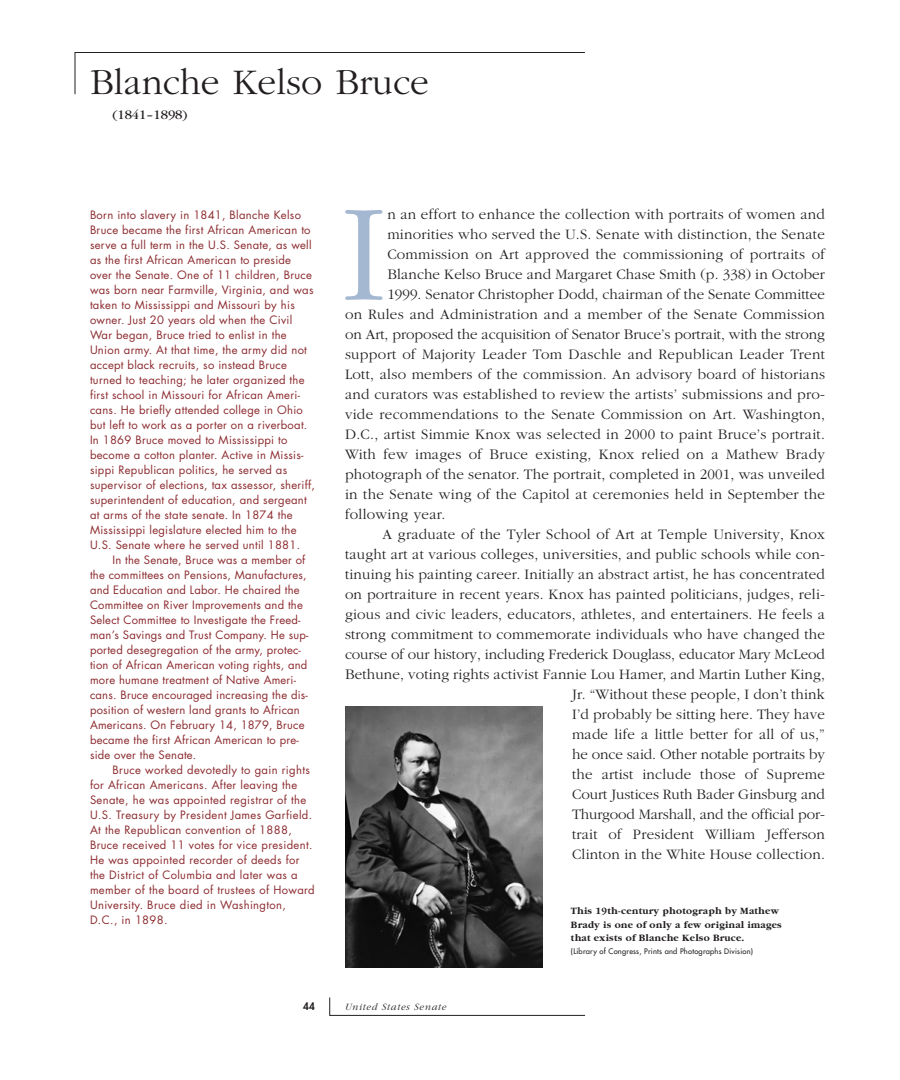
<style>
.page{position:relative;width:900px;height:1080px;background:#fff}
.page>*{position:absolute;margin:0;border:0;box-sizing:border-box;transform-origin:0 0}
.t1{font:300 143.5px "Garamond";color:#a5b8d1}
.t2{font:300 37.5px "Garamond";color:#231f20}
.t3{font:300 15px "Garamond";letter-spacing:.015em;color:#231f20}
.t4{font:300 15px "Garamond";letter-spacing:-.005em;color:#231f20}
.t5{font:13.75px "Garamond";color:#231f20}
.t6{font:11.25px/15px "Futura";letter-spacing:.025em;color:#8b2a2e}
.t7{font:700 10px "Garamond";letter-spacing:.03em;color:#231f20}
.t8{font:italic 300 10px "Garamond";letter-spacing:.08em;color:#231f20}
.t9{font:800 10px "Futura";color:#231f20}
.t10{font:7.5px "Futura";letter-spacing:.03em;color:#231f20}
</style>
<div class="page">
<svg style="left:75px;top:52px;width:510px;height:43px"></svg>
<img style="left:345px;top:706px;width:197px;height:262px">
<svg style="left:329px;top:997px;width:256px;height:19px"></svg>
<h1 class="t2" style="left:90px;top:67px;width:341px">Blanche Kelso Bruce</h1>
<p class="t5" style="left:112px;top:110px;width:76px">(1841–1898)</p>
<p class="t6" style="left:90px;top:209px;width:213px">Born into slavery in 1841, Blanche Kelso</p>
<p class="t1" style="left:341px;top:198px;width:47px">I</p>
<p class="t3" style="left:387px;top:209px;width:439px">n an effort to enhance the collection with portraits of women and</p>
<p class="t6" style="left:90px;top:224px;width:222px">Bruce became the first African American to</p>
<p class="t3" style="left:387px;top:229px;width:439px">minorities who served the U.S. Senate with distinction, the Senate</p>
<p class="t6" style="left:90px;top:239px;width:223px">serve a full term in the U.S. Senate, as well as the first African American to preside</p>
<p class="t3" style="left:387px;top:249px;width:439px">Commission on Art approved the commissioning of portraits of</p>
<p class="t6" style="left:90px;top:269px;width:223px">over the Senate. One of 11 children, Bruce</p>
<p class="t3" style="left:387px;top:269px;width:439px">Blanche Kelso Bruce and Margaret Chase Smith (p. 338) in October</p>
<p class="t6" style="left:90px;top:284px;width:225px">was born near Farmville, Virginia, and was</p>
<p class="t3" style="left:387px;top:289px;width:439px">1999. Senator Christopher Dodd, chairman of the Senate Committee</p>
<p class="t6" style="left:90px;top:299px;width:206px">taken to Mississippi and Missouri by his owner. Just 20 years old when the Civil</p>
<p class="t3" style="left:345px;top:309px;width:481px">on Rules and Administration and a member of the Senate Commission</p>
<p class="t6" style="left:90px;top:329px;width:198px">War began, Bruce tried to enlist in the</p>
<p class="t3" style="left:345px;top:329px;width:481px">on Art, proposed the acquisition of Senator Bruce’s portrait, with the strong</p>
<p class="t6" style="left:90px;top:344px;width:218px">Union army. At that time, the army did not</p>
<p class="t3" style="left:345px;top:349px;width:482px">support of Majority Leader Tom Daschle and Republican Leader Trent</p>
<p class="t6" style="left:90px;top:359px;width:216px">accept black recruits, so instead Bruce turned to teaching; he later organized the</p>
<p class="t3" style="left:345px;top:369px;width:482px">Lott, also members of the commission. An advisory board of historians</p>
<p class="t6" style="left:90px;top:389px;width:212px">first school in Missouri for African Ameri-</p>
<p class="t3" style="left:345px;top:389px;width:481px">and curators was established to review the artists’ submissions and pro-</p>
<p class="t6" style="left:90px;top:404px;width:214px">cans. He briefly attended college in Ohio</p>
<p class="t3" style="left:345px;top:409px;width:482px">vide recommendations to the Senate Commission on Art. Washington,</p>
<p class="t6" style="left:90px;top:419px;width:219px">but left to work as a porter on a riverboat.</p>
<p class="t3" style="left:345px;top:429px;width:482px">D.C., artist Simmie Knox was selected in 2000 to paint Bruce’s portrait.</p>
<p class="t6" style="left:90px;top:434px;width:215px">In 1869 Bruce moved to Mississippi to become a cotton planter. Active in Missis-</p>
<p class="t3" style="left:345px;top:449px;width:481px">With few images of Bruce existing, Knox relied on a Mathew Brady</p>
<p class="t6" style="left:90px;top:464px;width:199px">sippi Republican politics, he served as</p>
<p class="t3" style="left:345px;top:469px;width:482px">photograph of the senator. The portrait, completed in 2001, was unveiled</p>
<p class="t6" style="left:90px;top:479px;width:226px">supervisor of elections, tax assessor, sheriff,</p>
<p class="t3" style="left:345px;top:489px;width:481px">in the Senate wing of the Capitol at ceremonies held in September the</p>
<p class="t6" style="left:90px;top:494px;width:218px">superintendent of education, and sergeant at arms of the state senate. In 1874 the</p>
<p class="t3" style="left:345px;top:509px;width:102px">following year.</p>
<p class="t6" style="left:90px;top:524px;width:208px">Mississippi legislature elected him to the</p>
<p class="t3" style="left:383px;top:529px;width:444px">A graduate of the Tyler School of Art at Temple University, Knox</p>
<p class="t6" style="left:90px;top:539px;width:212px">U.S. Senate where he served until 1881.</p>
<p class="t6" style="left:112px;top:554px;width:194px">In the Senate, Bruce was a member of</p>
<p class="t3" style="left:345px;top:549px;width:482px">taught art at various colleges, universities, and public schools while con-</p>
<p class="t6" style="left:90px;top:569px;width:218px">the committees on Pensions, Manufactures,</p>
<p class="t3" style="left:345px;top:569px;width:481px">tinuing his painting career. Initially an abstract artist, he has concentrated</p>
<p class="t6" style="left:90px;top:584px;width:211px">and Education and Labor. He chaired the</p>
<p class="t3" style="left:345px;top:589px;width:482px">on portraiture in recent years. Knox has painted politicians, judges, reli-</p>
<p class="t6" style="left:90px;top:599px;width:214px">Committee on River Improvements and the</p>
<p class="t6" style="left:90px;top:614px;width:212px">Select Committee to Investigate the Freed-</p>
<p class="t3" style="left:345px;top:609px;width:482px">gious and civic leaders, educators, athletes, and entertainers. He feels a</p>
<p class="t6" style="left:90px;top:629px;width:220px">man’s Savings and Trust Company. He sup-</p>
<p class="t3" style="left:345px;top:629px;width:482px">strong commitment to commemorate individuals who have changed the</p>
<p class="t6" style="left:90px;top:644px;width:212px">ported desegregation of the army, protec-</p>
<p class="t3" style="left:345px;top:649px;width:481px">course of our history, including Frederick Douglass, educator Mary McLeod</p>
<p class="t6" style="left:90px;top:659px;width:219px">tion of African American voting rights, and</p>
<p class="t3" style="left:345px;top:669px;width:482px">Bethune, voting rights activist Fannie Lou Hamer, and Martin Luther King,</p>
<p class="t6" style="left:90px;top:674px;width:208px">more humane treatment of Native Ameri-</p>
<p class="t6" style="left:90px;top:689px;width:219px">cans. Bruce encouraged increasing the dis-</p>
<p class="t3" style="left:572px;top:689px;width:254px">Jr. “Without these people, I don’t think</p>
<p class="t6" style="left:90px;top:704px;width:211px">position of western land grants to African</p>
<p class="t3" style="left:572px;top:709px;width:254px">I’d probably be sitting here. They have</p>
<p class="t6" style="left:90px;top:719px;width:216px">Americans. On February 14, 1879, Bruce</p>
<p class="t3" style="left:572px;top:729px;width:254px">made life a little better for all of us,”</p>
<p class="t6" style="left:90px;top:734px;width:210px">became the first African American to pre-</p>
<p class="t6" style="left:90px;top:749px;width:108px">side over the Senate.</p>
<p class="t3" style="left:572px;top:749px;width:254px">he once said. Other notable portraits by</p>
<p class="t6" style="left:112px;top:764px;width:199px">Bruce worked devotedly to gain rights</p>
<p class="t3" style="left:572px;top:769px;width:254px">the artist include those of Supreme</p>
<p class="t6" style="left:90px;top:779px;width:218px">for African Americans. After leaving the<br>Senate, he was appointed registrar of the</p>
<p class="t3" style="left:572px;top:789px;width:254px">Court Justices Ruth Bader Ginsburg and</p>
<p class="t6" style="left:90px;top:809px;width:224px">U.S. Treasury by President James Garfield.</p>
<p class="t4" style="left:572px;top:809px;width:254px">Thurgood Marshall, and the official por-</p>
<p class="t6" style="left:90px;top:824px;width:203px">At the Republican convention of 1888,</p>
<p class="t3" style="left:572px;top:829px;width:254px">trait of President William Jefferson</p>
<p class="t6" style="left:90px;top:839px;width:224px">Bruce received 11 votes for vice president.</p>
<p class="t3" style="left:572px;top:849px;width:254px">Clinton in the White House collection.</p>
<p class="t6" style="left:90px;top:854px;width:226px">He was appointed recorder of deeds for the District of Columbia and later was a member of the board of trustees of Howard</p>
<p class="t6" style="left:90px;top:899px;width:197px">University. Bruce died in Washington,</p>
<p class="t7" style="left:571px;top:907px;width:209px">This 19th-century photograph by Mathew</p>
<p class="t6" style="left:90px;top:914px;width:79px">D.C., in 1898.</p>
<p class="t7" style="left:571px;top:920px;width:212px">Brady is one of only a few original images</p>
<p class="t7" style="left:571px;top:934px;width:175px">that exists of Blanche Kelso Bruce.</p>
<p class="t10" style="left:571px;top:947px;width:184px">(Library of Congress, Prints and Photographs Division)</p>
<p class="t9" style="left:303px;top:1002px;width:13px">44</p>
<p class="t8" style="left:345px;top:1003px;width:103px">United States Senate</p>
</div>
